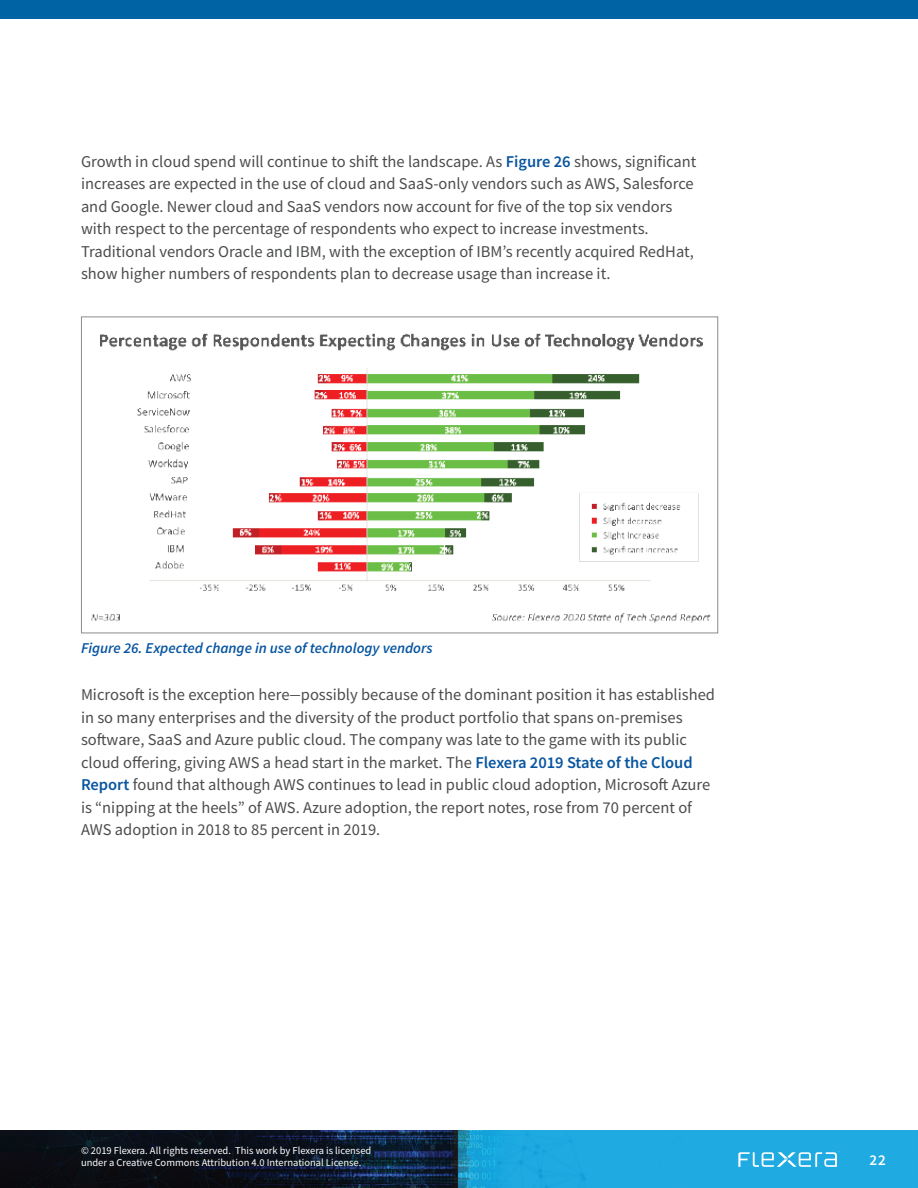
<style>
.page{position:relative;width:918px;height:1188px;background:#fff}
.page>*{position:absolute;margin:0;border:0;box-sizing:border-box;transform-origin:0 0}
.t1{font:16.5px/22.5px "Source Sans Pro";color:#4b4c4d}
.t2{font:italic 600 15px "Source Sans Pro";color:#0855a0}
.t3{font:600 15px "Source Sans Pro";color:#fff}
.t4{font:10.5px/12px "Source Sans Pro";color:#fff}
.s1{font-weight:600;color:#0855a0}
</style>
<div class="page">
<img style="left:0;top:1131px;width:918px;height:57px">
<svg style="left:738px;top:1152px;width:102px;height:15px;background:#62c3e9"></svg>
<div style="left:0;top:0;width:918px;height:19px;background:#0063a4"></div>
<img style="left:91px;top:333px;width:620px;height:290px">
<p class="t1" style="left:81px;top:150px;width:617px">Growth in cloud spend will continue to shift the landscape. As <span class="s1">Figure 26</span> shows, significant increases are expected in the use of cloud and SaaS-only vendors such as AWS, Salesforce and Google. Newer cloud and SaaS vendors now account for five of the top six vendors with respect to the percentage of respondents who expect to increase investments.<br>Traditional vendors Oracle and IBM, with the exception of IBM’s recently acquired RedHat, show higher numbers of respondents plan to decrease usage than increase it.</p>
<p class="t2" style="left:81px;top:638px;width:353px">Figure 26. Expected change in use of technology vendors</p>
<p class="t1" style="left:81px;top:684px;width:636px">Microsoft is the exception here—possibly because of the dominant position it has established in so many enterprises and the diversity of the product portfolio that spans on-premises software, SaaS and Azure public cloud. The company was late to the game with its public cloud offering, giving AWS a head start in the market. The <span class="s1">Flexera 2019 State of the Cloud Report</span> found that although AWS continues to lead in public cloud adoption, Microsoft Azure is “nipping at the heels” of AWS. Azure adoption, the report notes, rose from 70 percent of AWS adoption in 2018 to 85 percent in 2019.</p>
<p class="t4" style="left:81px;top:1144px;width:292px">© 2019 Flexera. All rights reserved. This work by Flexera is licensed under a Creative Commons Attribution 4.0 International License.</p>
<p class="t3" style="left:869px;top:1150px;width:18px">22</p>
</div>
